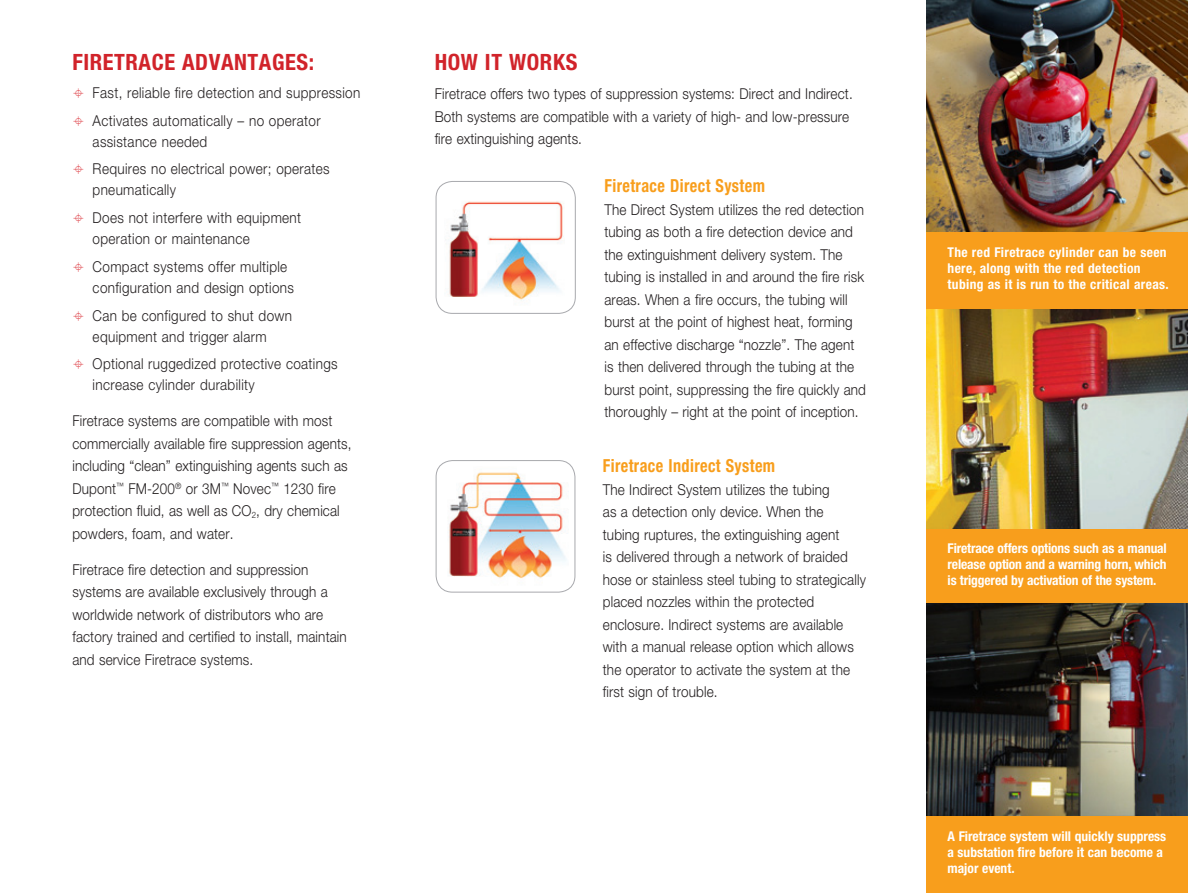
<style>
.page{position:relative;width:1188px;height:893px;background:#fff}
.page>*{position:absolute;margin:0;border:0;box-sizing:border-box;transform-origin:0 0}
.t1{font:700 condensed 22.5px "Helvetica Neue LT Std";letter-spacing:.025em;color:#d1232a}
.t2{font:700 condensed 18px "Helvetica Neue LT Std";letter-spacing:.025em;color:#f89e1c;scale:.9 1}
.t3{font:300 15px/22.5px "Helvetica Neue LT Std";letter-spacing:.01em;color:#231f20;scale:.9 1}
.t4{font:700 condensed 13.5px/16.2px "Helvetica Neue LT Std";color:#fff;text-align:justify}
.t5{font:700 condensed 13.5px/16.2px "Helvetica Neue LT Std";letter-spacing:.025em;color:#fff}
</style>
<div class="page">
<img style="left:435px;top:194px;width:140px;height:114px">
<div style="left:436px;top:181px;width:140px;height:133px;border:1px solid #a8a9ad;border-radius:16px"></div>
<img style="left:435px;top:467px;width:141px;height:125px">
<div style="left:436px;top:460px;width:139px;height:132px;border:1px solid #a8a9ad;border-radius:16px"></div>
<div style="left:927px;top:232px;width:261px;height:78px;background:#f89e1c"></div>
<div style="left:927px;top:527px;width:261px;height:79px;background:#f89e1c"></div>
<div style="left:927px;top:815px;width:261px;height:78px;background:#f89e1c"></div>
<img style="left:927px;top:604px;width:261px;height:212px">
<img style="left:927px;top:309px;width:261px;height:220px">
<img style="left:927px;top:0;width:261px;height:232px">
<h1 class="t1" style="left:72px;top:48px;width:243px">Firetrace Advantages:</h1>
<p class="t3" style="left:93px;top:78px;width:299px;line-height:27.8px">Fast, reliable fire detection and suppression<br>Activates automatically – no operator</p>
<p class="t3" style="left:93px;top:127px;width:265px;line-height:27.8px">assistance needed<br>Requires no electrical power; operates</p>
<p class="t3" style="left:93px;top:176px;width:233px;line-height:27.8px">pneumatically<br>Does not interfere with equipment</p>
<p class="t3" style="left:93px;top:225px;width:218px;line-height:27.8px">operation or maintenance<br>Compact systems offer multiple</p>
<p class="t3" style="left:93px;top:273px;width:225px;line-height:27.8px">configuration and design options<br>Can be configured to shut down</p>
<p class="t3" style="left:93px;top:322px;width:274px;line-height:27.8px">equipment and trigger alarm<br>Optional ruggedized protective coatings</p>
<p class="t3" style="left:93px;top:373px;width:182px">increase cylinder durability</p>
<p class="t3" style="left:72px;top:409px;width:312px">Firetrace systems are compatible with most commercially available fire suppression agents, including “clean” extinguishing agents such as Dupont<sup>™</sup> FM-200<sup>®</sup> or 3M<sup>™</sup> Novec<sup>™</sup> 1230 fire protection fluid, as well as CO<sub>2</sub>, dry chemical powders, foam, and water.</p>
<p class="t3" style="left:72px;top:558px;width:306px">Firetrace fire detection and suppression systems are available exclusively through a worldwide network of distributors who are factory trained and certified to install, maintain and service Firetrace systems.</p>
<h1 class="t1" style="left:435px;top:48px;width:144px">How it works</h1>
<p class="t3" style="left:435px;top:82px;width:466px">Firetrace offers two types of suppression systems: Direct and Indirect.<br>Both systems are compatible with a variety of high- and low-pressure fire extinguishing agents.</p>
<p class="t2" style="left:604px;top:175px;width:180px">Firetrace Direct System</p>
<p class="t3" style="left:604px;top:198px;width:292px">The Direct System utilizes the red detection tubing as both a fire detection device and the extinguishment delivery system. The tubing is installed in and around the fire risk areas. When a fire occurs, the tubing will burst at the point of highest heat, forming an effective discharge “nozzle”. The agent is then delivered through the tubing at the burst point, suppressing the fire quickly and thoroughly – right at the point of inception.</p>
<p class="t2" style="left:603px;top:455px;width:193px">Firetrace Indirect System</p>
<p class="t3" style="left:603px;top:478px;width:294px">The Indirect System utilizes the tubing<br>as a detection only device. When the<br>tubing ruptures, the extinguishing agent<br>is delivered through a network of braided hose or stainless steel tubing to strategically placed nozzles within the protected enclosure. Indirect systems are available with a manual release option which allows the operator to activate the system at the first sign of trouble.</p>
<p class="t5" style="left:948px;top:244px;width:223px">The red Firetrace cylinder can be seen here, along with the red detection tubing as it is run to the critical areas.</p>
<p class="t4" style="left:948px;top:540px;width:221px">Firetrace offers options such as a manual release option and a warning horn, which is triggered by activation of the system.</p>
<p class="t4" style="left:948px;top:828px;width:220px;text-align:left">A Firetrace system will quickly suppress a substation fire before it can become a major event.</p>
</div>
